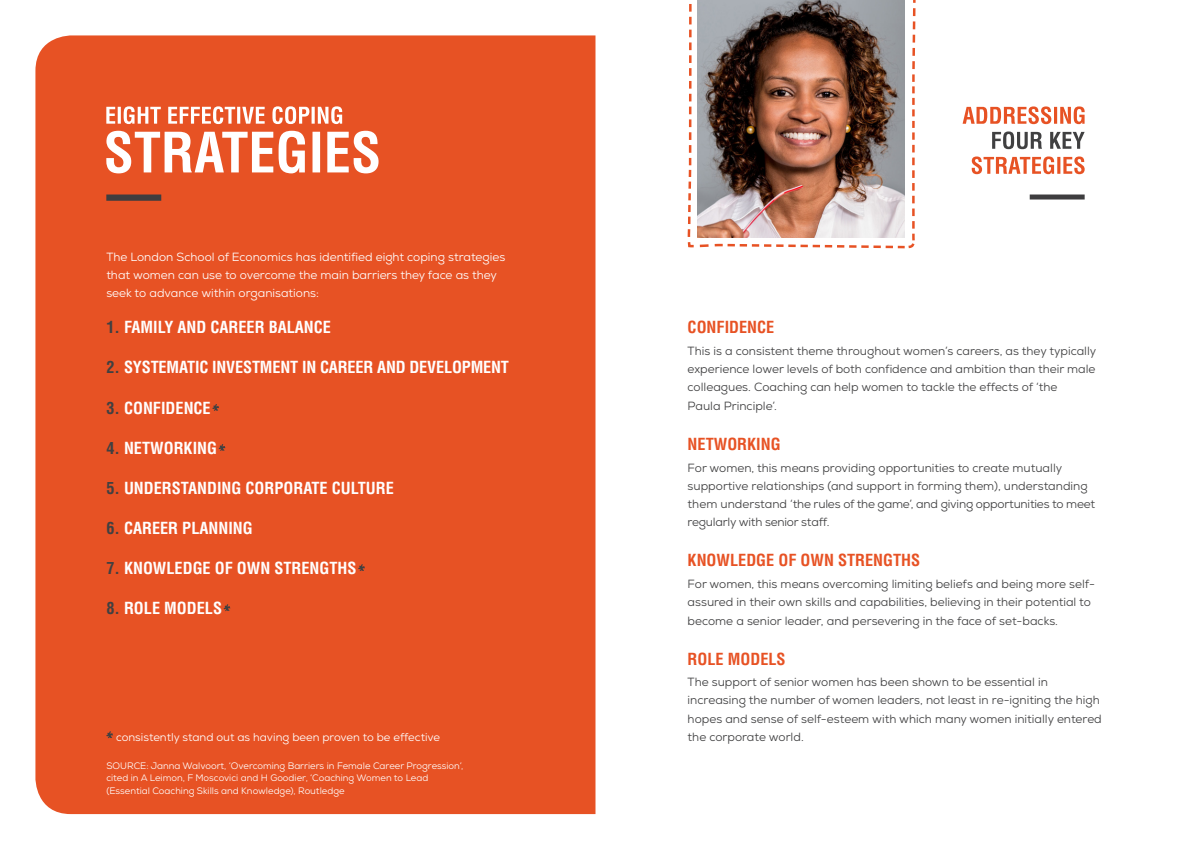
<style>
.page{position:relative;width:1191px;height:851px;background:#fff}
.page>*{position:absolute;margin:0;border:0;box-sizing:border-box;transform-origin:0 0}
.t1{font:700 condensed 16.25px "Helvetica";color:#fff}
.t2{font:700 condensed 16.25px "Helvetica";color:#e75224}
.t3{font:11.88px/18.1px "Nexa";color:#404041}
.t4{font:11.88px/18.1px "Nexa";color:#fff}
.t5{font:11.25px "Nexa";color:#fff}
.t6{font:9.38px/12.5px "Nexa";color:#fff}
.s1{color:#404041}
</style>
<div class="page">
<div style="left:35px;top:35px;width:560px;height:779px;background:#e75224"></div>
<div style="left:106px;top:194px;width:55px;height:7px;background:#3e3d3f"></div>
<svg style="left:106px;top:131px;width:272px;height:42px"></svg>
<svg style="left:106px;top:106px;width:236px;height:18px"></svg>
<svg style="left:212px;top:404px;width:7px;height:7px"></svg>
<svg style="left:219px;top:444px;width:6px;height:7px"></svg>
<svg style="left:358px;top:564px;width:7px;height:7px"></svg>
<svg style="left:224px;top:604px;width:6px;height:7px"></svg>
<svg style="left:106px;top:731px;width:7px;height:7px"></svg>
<img style="left:687px;top:0;width:229px;height:249px">
<svg style="left:971px;top:156px;width:113px;height:18px"></svg>
<svg style="left:992px;top:131px;width:92px;height:18px"></svg>
<svg style="left:962px;top:106px;width:122px;height:18px"></svg>
<div style="left:1029px;top:194px;width:55px;height:5px;background:#3e3d3f"></div>
<p class="t4" style="left:106px;top:249px;width:400px">The London School of Economics has identified eight coping strategies that women can use to overcome the main barriers they face as they seek to advance within organisations:</p>
<h1 class="t1" style="left:106px;top:321px;width:226px"><span class="s1">1.</span> FAMILY AND CAREER BALANCE</h1>
<h1 class="t1" style="left:106px;top:361px;width:404px"><span class="s1">2.</span> SYSTEMATIC INVESTMENT IN CAREER AND DEVELOPMENT</h1>
<h1 class="t1" style="left:106px;top:401px;width:106px"><span class="s1">3.</span> CONFIDENCE</h1>
<h1 class="t1" style="left:106px;top:441px;width:112px"><span class="s1">4.</span> NETWORKING</h1>
<h1 class="t1" style="left:106px;top:481px;width:289px"><span class="s1">5.</span> UNDERSTANDING CORPORATE CULTURE</h1>
<h1 class="t1" style="left:106px;top:521px;width:148px"><span class="s1">6.</span> CAREER PLANNING</h1>
<h1 class="t1" style="left:106px;top:561px;width:252px"><span class="s1">7.</span> KNOWLEDGE OF OWN STRENGTHS</h1>
<h1 class="t1" style="left:106px;top:601px;width:117px"><span class="s1">8.</span> ROLE MODELS</h1>
<p class="t5" style="left:116px;top:732px;width:326px">consistently stand out as having been proven to be effective</p>
<p class="t6" style="left:106px;top:760px;width:358px">SOURCE: Janna Walvoort, ‘Overcoming Barriers in Female Career Progression’, cited in A Leimon, F Moscovici and H Goodier, ‘Coaching Women to Lead (Essential Coaching Skills and Knowledge), Routledge</p>
<h1 class="t2" style="left:687px;top:320px;width:88px">CONFIDENCE</h1>
<p class="t3" style="left:687px;top:343px;width:410px">This is a consistent theme throughout women’s careers, as they typically experience lower levels of both confidence and ambition than their male colleagues. Coaching can help women to tackle the effects of ‘the<br>Paula Principle’.</p>
<h1 class="t2" style="left:687px;top:437px;width:94px">NETWORKING</h1>
<p class="t3" style="left:687px;top:459px;width:409px">For women, this means providing opportunities to create mutually supportive relationships (and support in forming them), understanding them understand ‘the rules of the game’, and giving opportunities to meet regularly with senior staff.</p>
<h1 class="t2" style="left:687px;top:553px;width:234px">KNOWLEDGE OF OWN STRENGTHS</h1>
<p class="t3" style="left:687px;top:575px;width:409px;line-height:18.5px">For women, this means overcoming limiting beliefs and being more self&shy;assured in their own skills and capabilities, believing in their potential to become a senior leader, and persevering in the face of set-backs.</p>
<h1 class="t2" style="left:687px;top:652px;width:99px">ROLE MODELS</h1>
<p class="t3" style="left:687px;top:674px;width:416px">The support of senior women has been shown to be essential in increasing the number of women leaders, not least in re-igniting the high hopes and sense of self-esteem with which many women initially entered the corporate world.</p>
</div>
